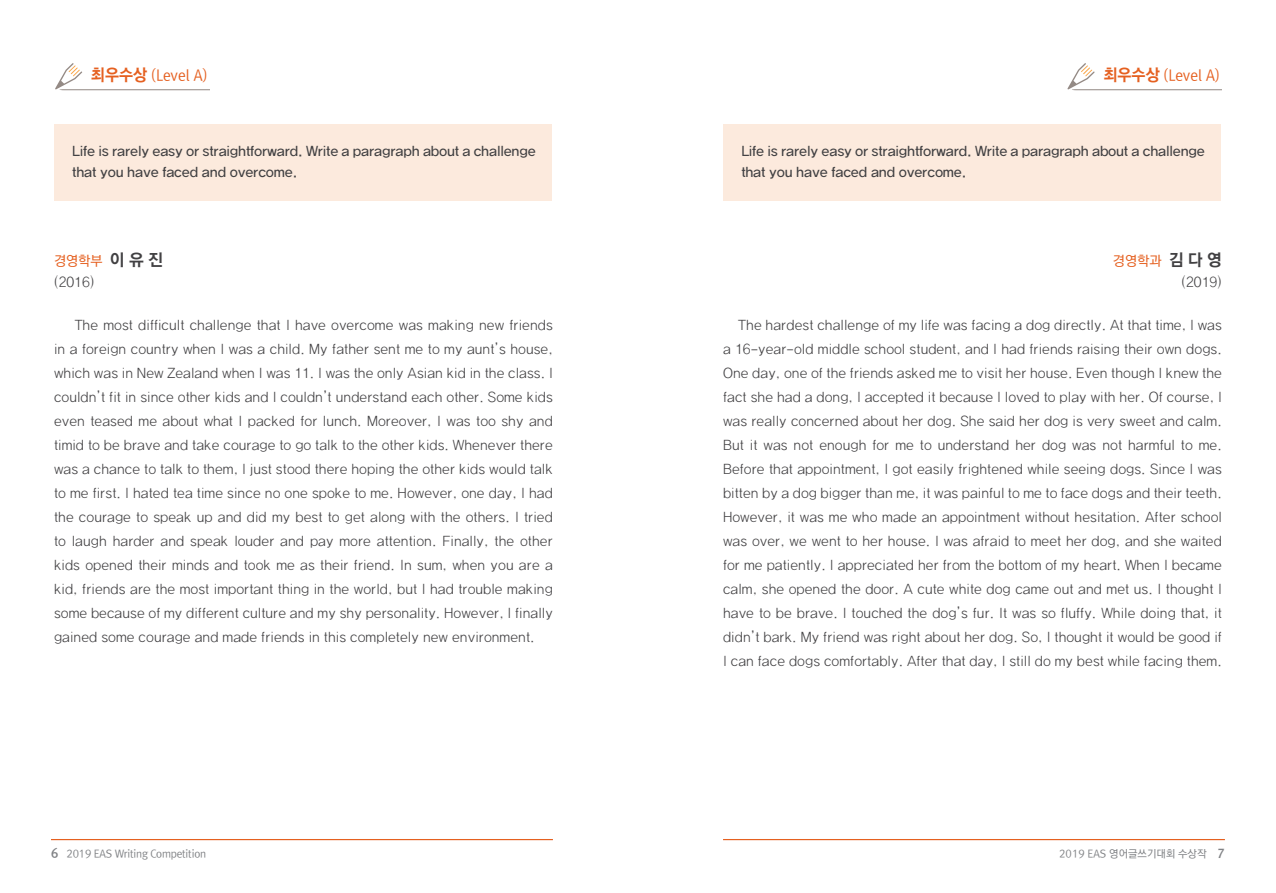
<style>
.page{position:relative;width:1276px;height:893px;background:#fff}
.page>*{position:absolute;margin:0;border:0;box-sizing:border-box;transform-origin:0 0}
.t1{font:15px "Rix Go M";color:#e56020;scale:.95 1}
.t2{font:13.5px/24px "Yoon Gothic L";color:#414042;text-align:justify;scale:.96 1}
.t3{font:13.5px/21px "Yoon Gothic M";letter-spacing:-.02em;color:#414042}
.t4{font:13.5px "Rix Go M";color:#e56020}
.t5{font:10.5px "Rix Go M";letter-spacing:-.02em;color:#808285}
.t6{font:10.5px "Rix Go M";color:#808285}
.s1{font-family:"Rix Go EB";font-size:16.5px}
.s2{font-family:"Rix Go EB";font-size:16.5px;color:#414042}
.s3{font-family:"Rix Go EB";font-size:12px}
</style>
<div class="page">
<hr style="left:51px;top:839px;width:502px;height:1px;background:#e56020">
<hr style="left:723px;top:839px;width:502px;height:1px;background:#e56020">
<svg style="left:55px;top:63px;width:155px;height:27px"></svg>
<svg style="left:1067px;top:63px;width:155px;height:27px"></svg>
<div style="left:54px;top:124px;width:497px;height:77px;background:#fceadd"></div>
<div style="left:723px;top:124px;width:497px;height:77px;background:#fceadd"></div>
<p class="t1" style="left:91px;top:67px;width:124px"><span class="s1">최우수상</span> (Level A)</p>
<p class="t1" style="left:1103px;top:67px;width:124px"><span class="s1">최우수상</span> (Level A)</p>
<p class="t3" style="left:72px;top:139px;width:465px">Life is rarely easy or straightforward. Write a paragraph about a challenge that you have faced and overcome.</p>
<p class="t3" style="left:741px;top:139px;width:465px">Life is rarely easy or straightforward. Write a paragraph about a challenge that you have faced and overcome.</p>
<p class="t4" style="left:54px;top:252px;width:111px">경영학부 <span class="s2">이 유 진</span></p>
<p class="t2" style="left:54px;top:268px;width:44px">(2016)</p>
<p class="t4" style="left:1113px;top:252px;width:111px">경영학과 <span class="s2">김 다 영</span></p>
<p class="t2" style="left:1181px;top:268px;width:44px">(2019)</p>
<p class="t2" style="left:54px;top:311px;width:521px;text-indent:21px">The most difficult challenge that I have overcome was making new friends in a foreign country when I was a child. My father sent me to my aunt’s house, which was in New Zealand when I was 11. I was the only Asian kid in the class. I couldn’t fit in since other kids and I couldn’t understand each other. Some kids even teased me about what I packed for lunch. Moreover, I was too shy and timid to be brave and take courage to go talk to the other kids. Whenever there was a chance to talk to them, I just stood there hoping the other kids would talk to me first. I hated tea time since no one spoke to me. However, one day, I had the courage to speak up and did my best to get along with the others. I tried to laugh harder and speak louder and pay more attention. Finally, the other kids opened their minds and took me as their friend. In sum, when you are a kid, friends are the most important thing in the world, but I had trouble making some because of my different culture and my shy personality. However, I finally gained some courage and made friends in this completely new environment.</p>
<p class="t2" style="left:723px;top:311px;width:521px;text-indent:15px">The hardest challenge of my life was facing a dog directly. At that time, I was a 16-year-old middle school student, and I had friends raising their own dogs.<br>One day, one of the friends asked me to visit her house. Even though I knew the fact she had a dong, I accepted it because I loved to play with her. Of course, I was really concerned about her dog. She said her dog is very sweet and calm.<br>But it was not enough for me to understand her dog was not harmful to me.<br>Before that appointment, I got easily frightened while seeing dogs. Since I was bitten by a dog bigger than me, it was painful to me to face dogs and their teeth.<br>However, it was me who made an appointment without hesitation. After school was over, we went to her house. I was afraid to meet her dog, and she waited for me patiently. I appreciated her from the bottom of my heart. When I became calm, she opened the door. A cute white dog came out and met us. I thought I have to be brave. I touched the dog’s fur. It was so fluffy. While doing that, it didn’t bark. My friend was right about her dog. So, I thought it would be good if I can face dogs comfortably. After that day, I still do my best while facing them.</p>
<p class="t5" style="left:51px;top:847px;width:157px"><span class="s3">6</span> 2019 EAS Writing Competition</p>
<p class="t6" style="left:1059px;top:847px;width:167px">2019 EAS 영어글쓰기대회 수상작 <span class="s3">7</span></p>
</div>
